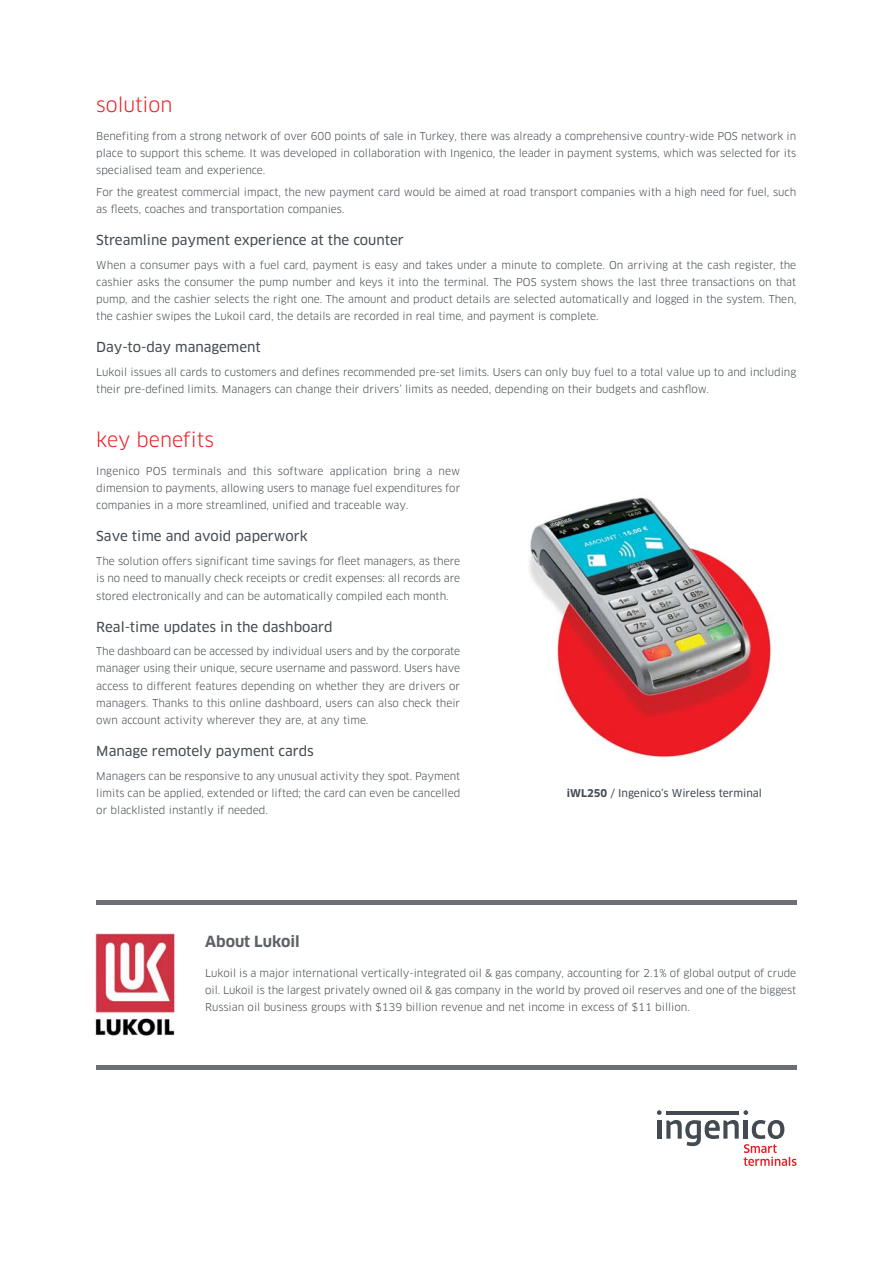
<style>
.page{position:relative;width:893px;height:1263px;background:#fff}
.page>*{position:absolute;margin:0;border:0;box-sizing:border-box;transform-origin:0 0}
.t1{font:19.5px "Clan";color:#ed1c24}
.t2{font:700 15px "Clan";color:#5e6268}
.t3{font:13.5px "Clan News";color:#434a51}
.t4{font:10.5px/17.2px "Clan";color:#434a51;text-align:justify}
.t5{font:10.5px "Clan News";color:#434a51}
.s1{font-family:"Clan";font-weight:700}
</style>
<div class="page">
<div style="left:96px;top:900px;width:700px;height:5px;background:#6c7076"></div>
<hr style="left:96px;top:1065px;width:700px;height:4px;background:#6c7076">
<svg style="left:657px;top:1110px;width:139px;height:56px"></svg>
<img style="left:93px;top:932px;width:82px;height:104px">
<img style="left:529px;top:497px;width:242px;height:263px">
<h1 class="t1" style="left:96px;top:96px;width:78px">solution</h1>
<p class="t4" style="left:96px;top:128px;width:701px">Benefiting from a strong network of over 600 points of sale in Turkey, there was already a comprehensive country-wide POS network in place to support this scheme. It was developed in collaboration with Ingenico, the leader in payment systems, which was selected for its specialised team and experience.</p>
<p class="t4" style="left:96px;top:184px;width:701px">For the greatest commercial impact, the new payment card would be aimed at road transport companies with a high need for fuel, such as fleets, coaches and transportation companies.</p>
<p class="t3" style="left:96px;top:234px;width:309px">Streamline payment experience at the counter</p>
<p class="t4" style="left:96px;top:257px;width:701px">When a consumer pays with a fuel card, payment is easy and takes under a minute to complete. On arriving at the cash register, the cashier asks the consumer the pump number and keys it into the terminal. The POS system shows the last three transactions on that pump, and the cashier selects the right one. The amount and product details are selected automatically and logged in the system. Then, the cashier swipes the Lukoil card, the details are recorded in real time, and payment is complete.</p>
<p class="t3" style="left:96px;top:342px;width:166px">Day-to-day management</p>
<p class="t4" style="left:96px;top:364px;width:701px">Lukoil issues all cards to customers and defines recommended pre-set limits. Users can only buy fuel to a total value up to and including their pre-defined limits. Managers can change their drivers’ limits as needed, depending on their budgets and cashflow.</p>
<h1 class="t1" style="left:96px;top:432px;width:119px">key benefits</h1>
<p class="t4" style="left:96px;top:463px;width:365px">Ingenico POS terminals and this software application bring a new dimension to payments, allowing users to manage fuel expenditures for companies in a more streamlined, unified and traceable way.</p>
<p class="t3" style="left:96px;top:531px;width:213px">Save time and avoid paperwork</p>
<p class="t4" style="left:96px;top:553px;width:365px">The solution offers significant time savings for fleet managers, as there is no need to manually check receipts or credit expenses: all records are stored electronically and can be automatically compiled each month.</p>
<p class="t3" style="left:96px;top:621px;width:238px">Real-time updates in the dashboard</p>
<p class="t4" style="left:96px;top:643px;width:365px">The dashboard can be accessed by individual users and by the corporate manager using their unique, secure username and password. Users have access to different features depending on whether they are drivers or managers. Thanks to this online dashboard, users can also check their own account activity wherever they are, at any time.</p>
<p class="t3" style="left:96px;top:745px;width:219px">Manage remotely payment cards</p>
<p class="t4" style="left:96px;top:768px;width:365px">Managers can be responsive to any unusual activity they spot. Payment limits can be applied, extended or lifted; the card can even be cancelled or blacklisted instantly if needed.</p>
<p class="t5" style="left:567px;top:788px;width:197px"><span class="s1">iWL250</span> / Ingenico’s Wireless terminal</p>
<h2 class="t2" style="left:205px;top:935px;width:96px">About Lukoil</h2>
<p class="t4" style="left:205px;top:965px;width:593px">Lukoil is a major international vertically-integrated oil &amp; gas company, accounting for 2.1% of global output of crude oil. Lukoil is the largest privately owned oil &amp; gas company in the world by proved oil reserves and one of the biggest Russian oil business groups with $139 billion revenue and net income in excess of $11 billion.</p>
</div>
